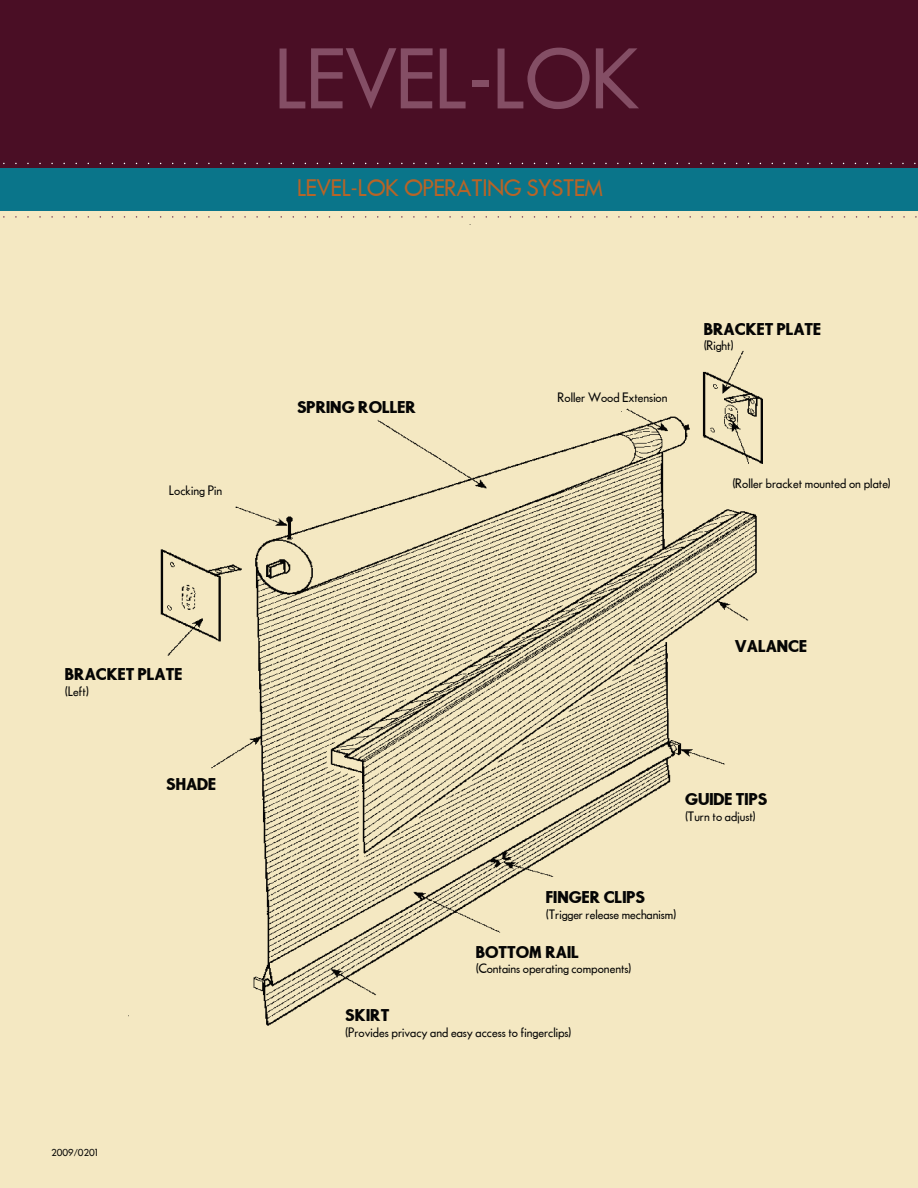
<style>
.page{position:relative;width:918px;height:1188px;background:#fff}
.page>*{position:absolute;margin:0;border:0;box-sizing:border-box;transform-origin:0 0}
.t1{font:75px "Future Normal";color:#844e65}
.t2{font:21px "Future Normal";color:#b86427}
.t3{font:700 15px "Future";color:#050504}
.t4{font:12px "Future Normal";color:#050504}
.t5{font:9px "Future Normal";color:#050504}
</style>
<div class="page">
<div style="left:0;top:0;width:918px;height:172px;background:#4a0e25"></div>
<div style="left:0;top:169px;width:918px;height:42px;background:#0a758a"></div>
<div style="left:0;top:211px;width:918px;height:977px;background:#f4e8c2"></div>
<img style="left:128px;top:224px;width:635px;height:802px">
<p class="t4" style="left:169px;top:480px;width:55px">Locking Pin</p>
<p class="t3" style="left:65px;top:663px;width:119px">BRACKET PLATE</p>
<p class="t4" style="left:65px;top:682px;width:25px">(Left)</p>
<p class="t3" style="left:166px;top:772px;width:51px">SHADE</p>
<p class="t5" style="left:51px;top:1145px;width:48px">2009/0201</p>
<h1 class="t1" style="left:274px;top:20px;width:368px">LEVEL-LOK</h1>
<h2 class="t2" style="left:297px;top:171px;width:307px">LEVEL-LOK OPERATING SYSTEM</h2>
<p class="t3" style="left:297px;top:395px;width:121px">SPRING ROLLER</p>
<p class="t4" style="left:558px;top:388px;width:111px">Roller Wood Extension</p>
<p class="t3" style="left:704px;top:317px;width:119px">BRACKET PLATE</p>
<p class="t4" style="left:704px;top:336px;width:31px">(Right)</p>
<p class="t4" style="left:732px;top:474px;width:160px">(Roller bracket mounted on plate)</p>
<p class="t3" style="left:735px;top:634px;width:74px">VALANCE</p>
<p class="t3" style="left:685px;top:788px;width:84px">GUIDE TIPS</p>
<p class="t4" style="left:685px;top:807px;width:72px">(Turn to adjust)</p>
<p class="t3" style="left:546px;top:885px;width:101px">FINGER CLIPS</p>
<p class="t4" style="left:546px;top:904px;width:132px">(Trigger release mechanism)</p>
<p class="t3" style="left:476px;top:940px;width:105px">BOTTOM RAIL</p>
<p class="t4" style="left:476px;top:959px;width:157px">(Contains operating components)</p>
<p class="t3" style="left:345px;top:1004px;width:46px">SKIRT</p>
<p class="t4" style="left:345px;top:1023px;width:228px">(Provides privacy and easy access to fingerclips)</p>
</div>
